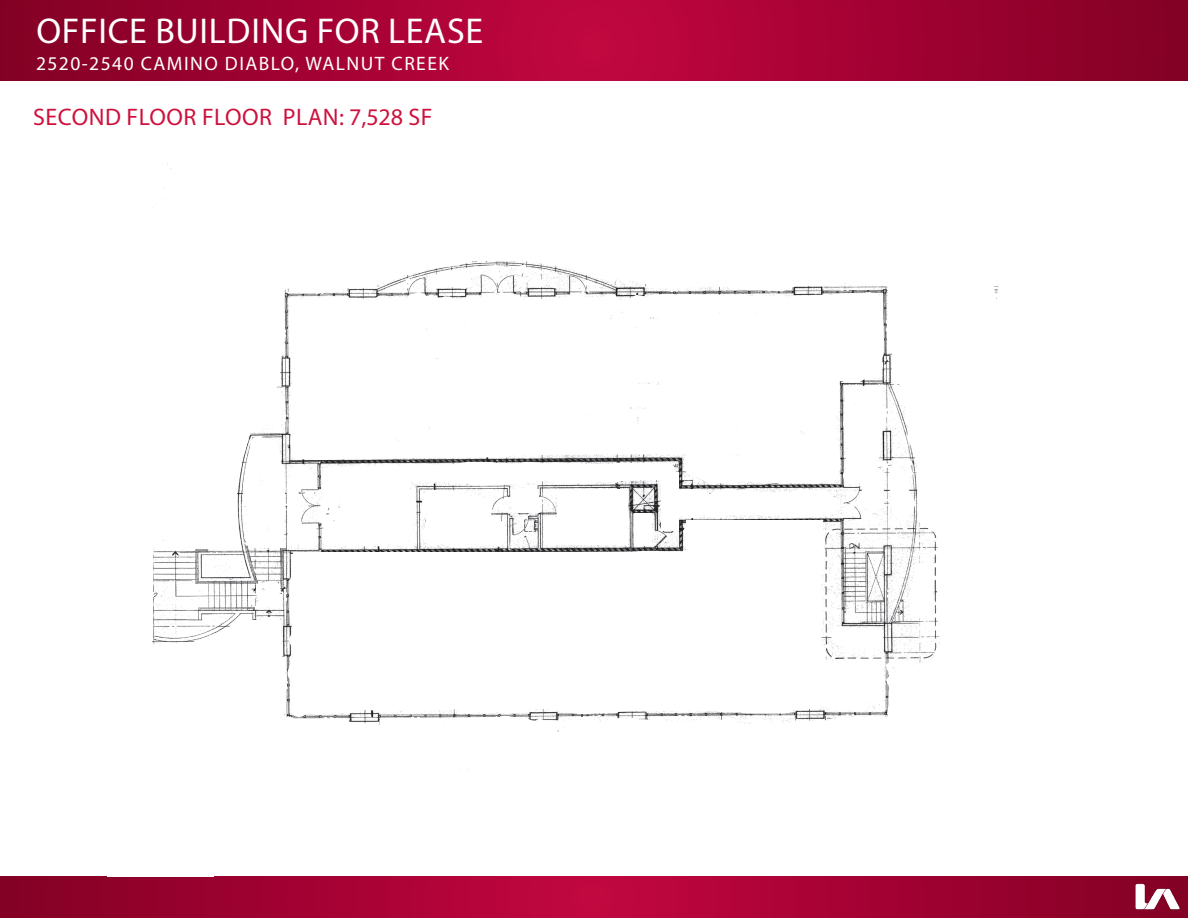
<style>
.page{position:relative;width:1188px;height:918px;background:#fff}
.page>*{position:absolute;margin:0;border:0;box-sizing:border-box;transform-origin:0 0}
.t1{font:36px "Myriad Pro";letter-spacing:.02em;color:#fff}
.Property_Name{font:24px "Myriad Pro";letter-spacing:.02em;color:#cd123d}
.t2{font:19.5px "Myriad Pro";letter-spacing:.075em;color:#fff}
</style>
<div class="page">
<svg style="left:0;top:877px;width:1188px;height:41px;background:#a30232"></svg>
<svg style="left:0;top:0;width:1188px;height:81px;background:#a10232"></svg>
<img style="left:1130px;top:876px;width:56px;height:42px">
<img style="left:151px;top:152px;width:848px;height:618px">
<div style="left:107px;top:648px;width:106px;height:229px;background:#fff"></div>
<div style="left:194px;top:188px;width:141px;height:55px;background:#fff"></div>
<div style="left:293px;top:553px;width:524px;height:156px;background:#fff"></div>
<div style="left:103px;top:459px;width:129px;height:81px;background:#fff"></div>
<div style="left:686px;top:520px;width:137px;height:33px;background:#fff"></div>
<div style="left:808px;top:662px;width:74px;height:41px;background:#fff"></div>
<div style="left:561px;top:490px;width:67px;height:55px;background:#fff"></div>
<div style="left:544px;top:517px;width:27px;height:28px;background:#fff"></div>
<div style="left:557px;top:490px;width:14px;height:27px;background:#fff"></div>
<div style="left:512px;top:490px;width:27px;height:23px;background:#fff"></div>
<div style="left:661px;top:472px;width:18px;height:59px;background:#fff"></div>
<div style="left:634px;top:513px;width:18px;height:32px;background:#fff"></div>
<h1 class="t1" style="left:36px;top:9px;width:448px">OFFICE BUILDING FOR LEASE</h1>
<p class="t2" style="left:36px;top:52px;width:414px">2520-2540 CAMINO DIABLO, WALNUT CREEK</p>
<p class="Property_Name" style="left:33px;top:102px;width:401px">SECOND FLOOR FLOOR PLAN: 7,528 SF</p>
</div>
